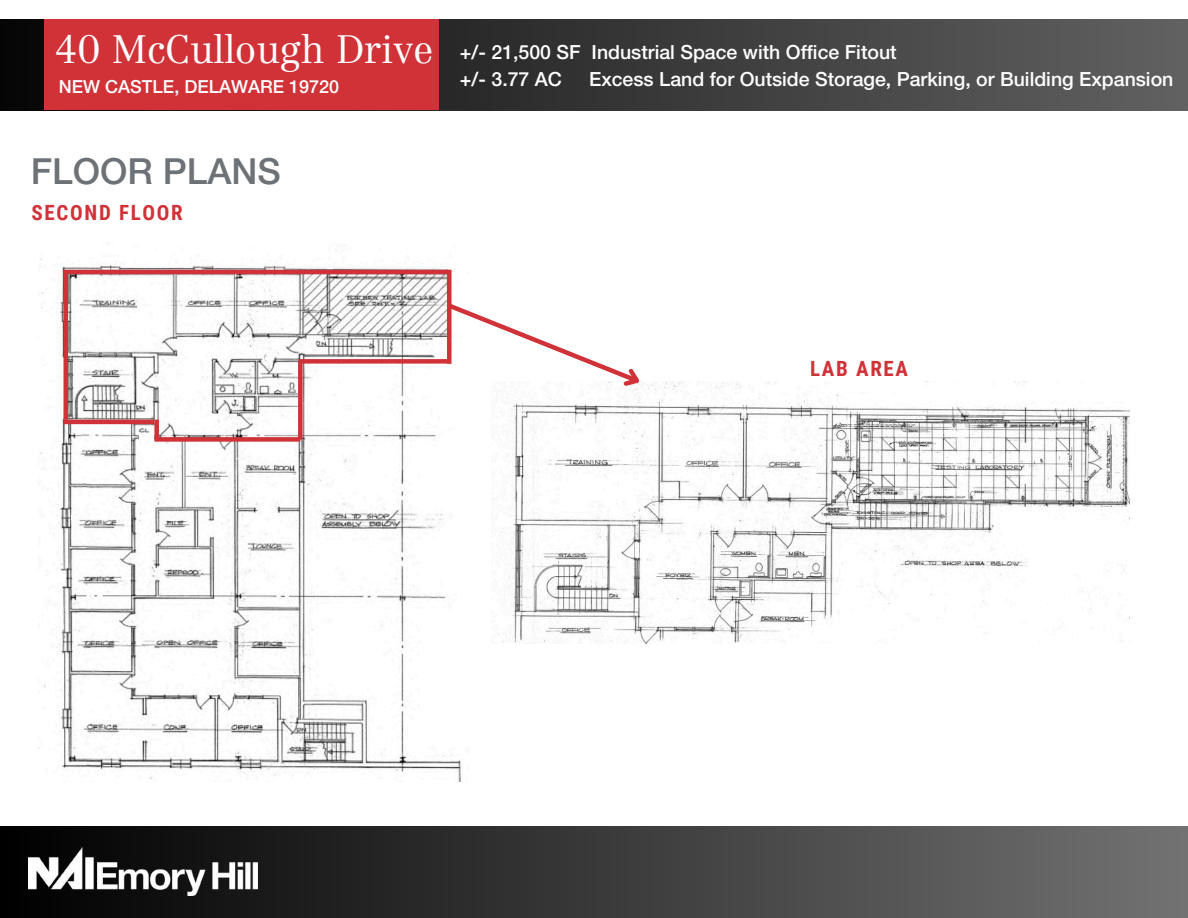
<style>
.page{position:relative;width:1188px;height:918px;background:#fff}
.page>*{position:absolute;margin:0;border:0;box-sizing:border-box;transform-origin:0 0}
.t1{font:300 39px "Centennial LT Std";color:#fff}
.t2{font:500 36px "Helvetica Neue LT Std";color:#6d7276}
.t3{font:700 21px "Roboto Condensed";letter-spacing:.08em;color:#d03238}
.t4{font:500 19.5px/27px "Helvetica Neue LT Std";color:#fff}
.t5{font:500 18px "Helvetica Neue LT Std";color:#fff}
</style>
<div class="page">
<div style="left:0;top:826px;width:1188px;height:92px;background:linear-gradient(to right,#000,#727272)"></div>
<img style="left:29px;top:847px;width:228px;height:49px">
<svg style="left:0;top:19px;width:1188px;height:91px;background:#404040"></svg>
<div style="left:44px;top:19px;width:395px;height:91px;background:#d03238"></div>
<img style="left:40px;top:243px;width:421px;height:539px">
<img style="left:491px;top:382px;width:638px;height:262px">
<hr style="left:63px;top:270px;width:385px;height:4px;background:#d03238">
<div style="left:63px;top:272px;width:5px;height:148px;background:#d03238"></div>
<hr style="left:63px;top:420px;width:91px;height:4px;background:#d03238">
<div style="left:154px;top:420px;width:5px;height:19px;background:#d03238"></div>
<div style="left:154px;top:437px;width:146px;height:5px;background:#d03238"></div>
<div style="left:298px;top:361px;width:5px;height:78px;background:#d03238"></div>
<div style="left:299px;top:359px;width:149px;height:5px;background:#d03238"></div>
<div style="left:447px;top:270px;width:5px;height:94px;background:#d03238"></div>
<svg style="left:442px;top:299px;width:207px;height:97px"></svg>
<p class="t1" style="left:54px;top:34px;width:381px">40 McCullough Drive</p>
<h3 class="t4" style="left:460px;top:41px;width:438px">+/- 21,500 SF Industrial Space with Office Fitout +/- 3.77 AC</h3>
<h3 class="t4" style="left:589px;top:68px;width:586px">Excess Land for Outside Storage, Parking, or Building Expansion</h3>
<h3 class="t5" style="left:59px;top:80px;width:282px">NEW CASTLE, DELAWARE 19720</h3>
<h1 class="t2" style="left:31px;top:158px;width:251px">FLOOR PLANS</h1>
<p class="t3" style="left:32px;top:201px;width:153px">SECOND FLOOR</p>
<p class="t3" style="left:810px;top:356px;width:99px">LAB AREA</p>
</div>
